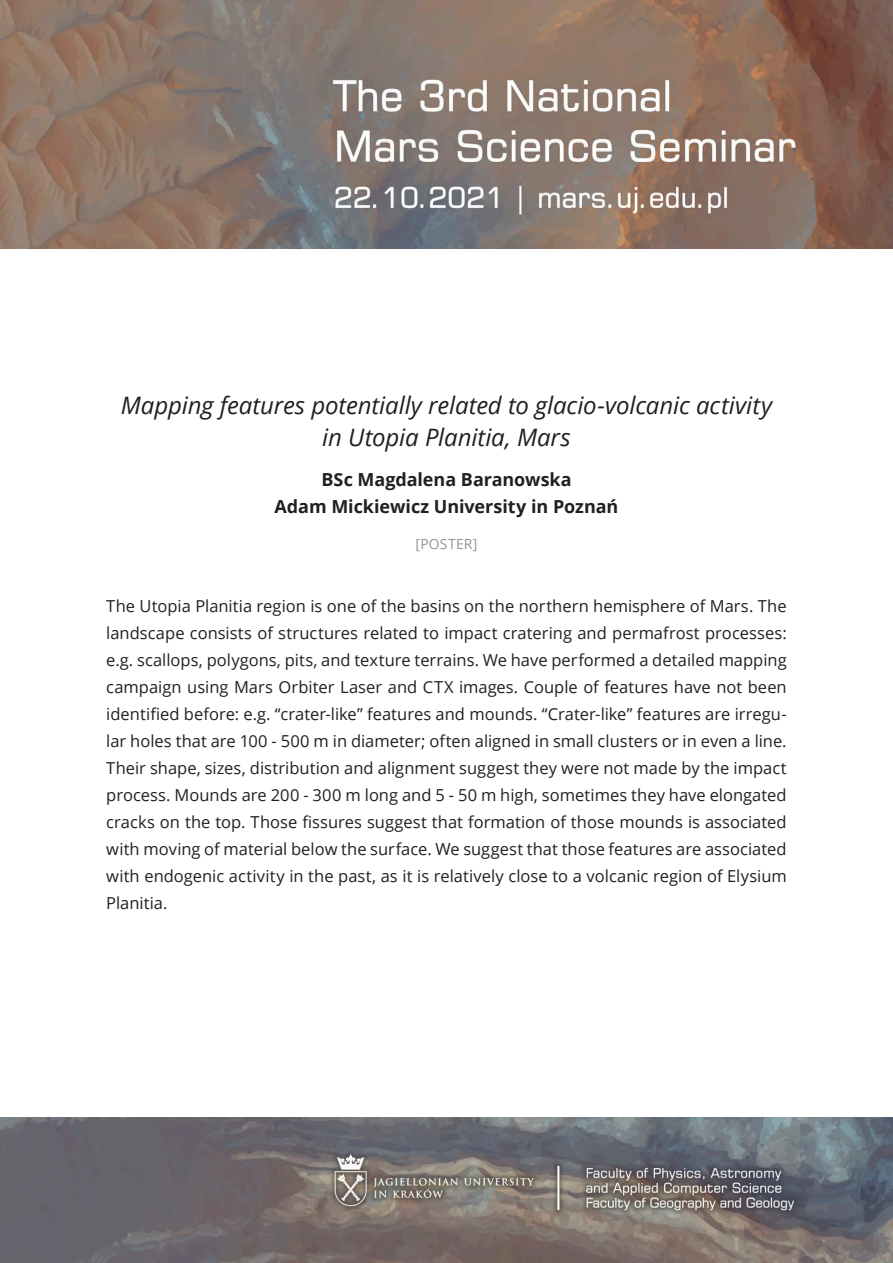
<style>
.page{position:relative;width:893px;height:1263px;background:#fff}
.page>*{position:absolute;margin:0;border:0;box-sizing:border-box;transform-origin:0 0}
.t1{font:italic 24px/31.5px "Open Sans";letter-spacing:-.005em;color:#231f20;text-align:center}
.t2{font:700 18px/27px "Open Sans";letter-spacing:-.005em;color:#231f20;text-align:center}
.t3{font:16.5px/27px "Open Sans";color:#231f20;text-align:justify}
.t4{font:13.95px "Open Sans";letter-spacing:.015em;color:#939598}
</style>
<div class="page">
<img style="left:0;top:0;width:893px;height:1263px">
<div style="left:0;top:249px;width:893px;height:867px;background:#fff"></div>
<h1 class="t1" style="left:121px;top:389px;width:653px">Mapping features potentially related to glacio-volcanic activity in Utopia Planitia, Mars</h1>
<p class="t2" style="left:275px;top:466px;width:345px">BSc Magdalena Baranowska<br>Adam Mickiewicz University in Poznań</p>
<p class="t4" style="left:416px;top:535px;width:63px">[POSTER]</p>
<p class="t3" style="left:106px;top:592px;width:682px">The Utopia Planitia region is one of the basins on the northern hemisphere of Mars. The landscape consists of structures related to impact cratering and permafrost processes: e.g. scallops, polygons, pits, and texture terrains. We have performed a detailed mapping campaign using Mars Orbiter Laser and CTX images. Couple of features have not been identified before: e.g. “crater-like” features and mounds. “Crater-like” features are irregu&shy;lar holes that are 100 - 500 m in diameter; often aligned in small clusters or in even a line.<br>Their shape, sizes, distribution and alignment suggest they were not made by the impact process. Mounds are 200 - 300 m long and 5 - 50 m high, sometimes they have elongated cracks on the top. Those fissures suggest that formation of those mounds is associated with moving of material below the surface. We suggest that those features are associated with endogenic activity in the past, as it is relatively close to a volcanic region of Elysium Planitia.</p>
</div>
